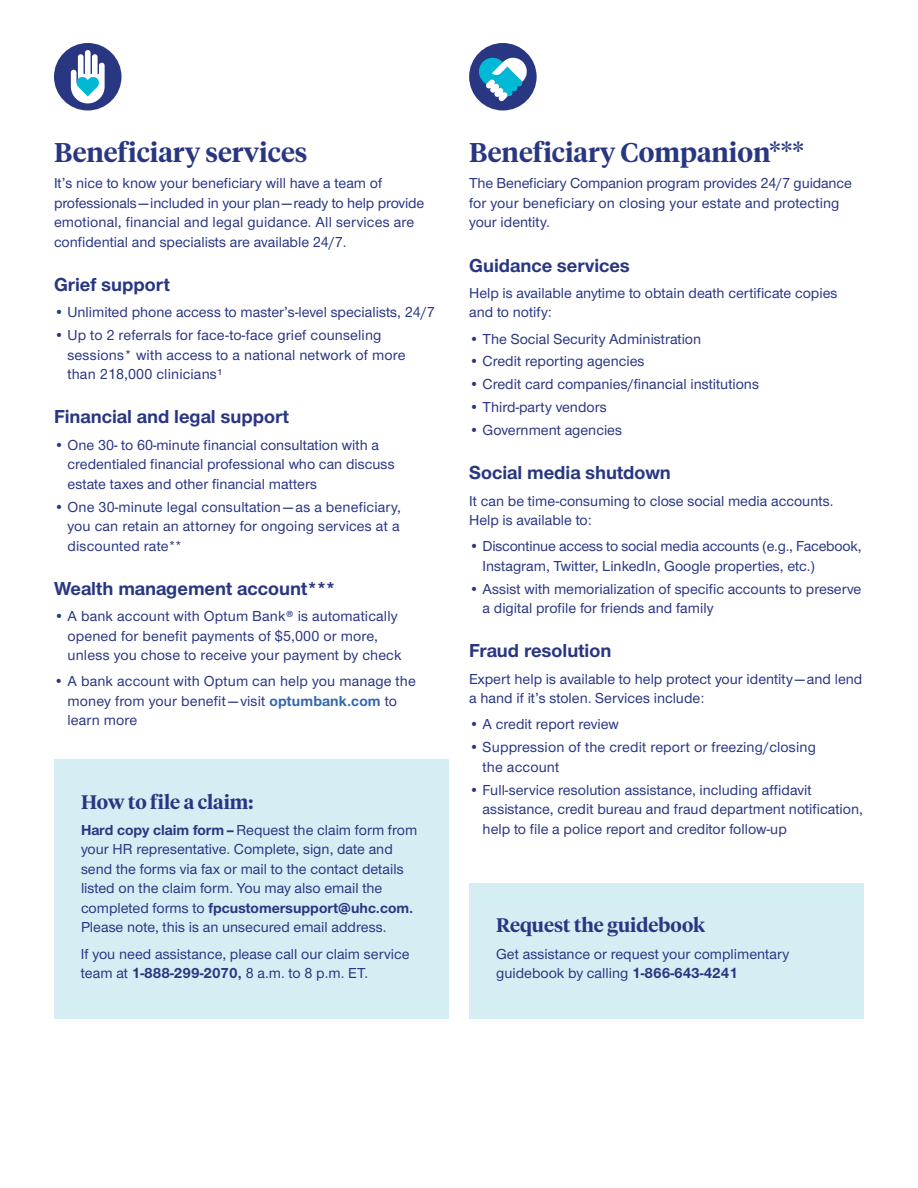
<style>
.page{position:relative;width:918px;height:1188px;background:#fff}
.page>*{position:absolute;margin:0;border:0;box-sizing:border-box;transform-origin:0 0}
.t1{font:600 27px "UHC Serif Headline";color:#293682}
.t2{font:700 19.5px "UHC Sans";color:#293682}
.t3{font:600 19.5px "UHC Serif Headline";color:#293682}
.t4{font:500 15px/19.5px "UHC Sans";color:#293682}
.s1{font-weight:700;color:#3268ad}
.s2{font-weight:700}
</style>
<div class="page">
<div style="left:54px;top:759px;width:395px;height:259px;background:#d5eef4"></div>
<div style="left:469px;top:883px;width:395px;height:135px;background:#d5eef4"></div>
<div style="left:54px;top:43px;width:68px;height:67px;background:#293682;border-radius:50%"></div>
<svg style="left:71px;top:50px;width:34px;height:53px"></svg>
<div style="left:469px;top:43px;width:68px;height:67px;background:#293682;border-radius:50%"></div>
<svg style="left:478px;top:57px;width:50px;height:44px"></svg>
<h2 class="t1" style="left:54px;top:134px;width:255px">Beneficiary services</h2>
<p class="t4" style="left:54px;top:173px;width:372px">It’s nice to know your beneficiary will have a team of professionals — included in your plan — ready to help provide emotional, financial and legal guidance. All services are confidential and specialists are available 24/7.</p>
<h3 class="t2" style="left:54px;top:272px;width:118px">Grief support</h3>
<p class="t4" style="left:54px;top:302px;width:382px">• Unlimited phone access to master’s-level specialists, 24/7</p>
<p class="t4" style="left:68px;top:325px;width:340px;text-indent:-14px">• Up to 2 referrals for face-to-face grief counseling sessions* with access to a national network of more than 218,000 clinicians¹</p>
<h3 class="t2" style="left:54px;top:404px;width:237px">Financial and legal support</h3>
<p class="t4" style="left:68px;top:434px;width:329px;text-indent:-14px">• One 30- to 60-minute financial consultation with a credentialed financial professional who can discuss estate taxes and other financial matters</p>
<p class="t4" style="left:68px;top:496px;width:335px;text-align:justify;text-indent:-14px">• One 30-minute legal consultation — as a beneficiary, you can retain an attorney for ongoing services at a discounted rate**</p>
<h3 class="t2" style="left:54px;top:575px;width:284px">Wealth management account***</h3>
<p class="t4" style="left:67px;top:606px;width:336px;text-indent:-13px">• A bank account with Optum Bank® is automatically opened for benefit payments of $5,000 or more, unless you chose to receive your payment by check</p>
<p class="t4" style="left:67px;top:671px;width:350px;text-indent:-14px">• A bank account with Optum can help you manage the money from your benefit — visit <span class="s1">optumbank.com</span> to learn more</p>
<h3 class="t3" style="left:81px;top:788px;width:174px">How to file a claim:</h3>
<p class="t4" style="left:81px;top:819px;width:338px"><span class="s2">Hard copy claim form –</span> Request the claim form from your HR representative. Complete, sign, date and send the forms via fax or mail to the contact details listed on the claim form. You may also email the completed forms to <span class="s2">fpcustomersupport@uhc.com.<br></span>Please note, this is an unsecured email address.</p>
<p class="t4" style="left:81px;top:943px;width:330px">If you need assistance, please call our claim service team at <span class="s2">1-888-299-2070,</span> 8 a.m. to 8 p.m. ET.</p>
<h2 class="t1" style="left:469px;top:134px;width:337px">Beneficiary Companion***</h2>
<p class="t4" style="left:469px;top:173px;width:384px">The Beneficiary Companion program provides 24/7 guidance for your beneficiary on closing your estate and protecting your identity.</p>
<h3 class="t2" style="left:469px;top:252px;width:162px">Guidance services</h3>
<p class="t4" style="left:469px;top:282px;width:370px">Help is available anytime to obtain death certificate copies and to notify:</p>
<p class="t4" style="left:469px;top:328px;width:234px">• The Social Security Administration</p>
<p class="t4" style="left:469px;top:351px;width:177px">• Credit reporting agencies</p>
<p class="t4" style="left:469px;top:374px;width:291px">• Credit card companies/financial institutions</p>
<p class="t4" style="left:469px;top:397px;width:139px">• Third-party vendors</p>
<p class="t4" style="left:469px;top:420px;width:155px">• Government agencies</p>
<h3 class="t2" style="left:469px;top:460px;width:203px">Social media shutdown</h3>
<p class="t4" style="left:469px;top:490px;width:366px">It can be time-consuming to close social media accounts.<br>Help is available to:</p>
<p class="t4" style="left:483px;top:536px;width:380px;text-indent:-14px">• Discontinue access to social media accounts (e.g., Facebook,<br>Instagram, Twitter, LinkedIn, Google properties, etc.)</p>
<p class="t4" style="left:483px;top:578px;width:380px;text-indent:-14px">• Assist with memorialization of specific accounts to preserve a digital profile for friends and family</p>
<h3 class="t2" style="left:469px;top:638px;width:144px">Fraud resolution</h3>
<p class="t4" style="left:469px;top:668px;width:395px">Expert help is available to help protect your identity — and lend a hand if it’s stolen. Services include:</p>
<p class="t4" style="left:469px;top:714px;width:151px">• A credit report review</p>
<p class="t4" style="left:483px;top:737px;width:335px;text-indent:-14px">• Suppression of the credit report or freezing/closing the account</p>
<p class="t4" style="left:483px;top:779px;width:382px;text-indent:-14px">• Full-service resolution assistance, including affidavit assistance, credit bureau and fraud department notification, help to file a police report and creditor follow-up</p>
<h3 class="t3" style="left:496px;top:912px;width:211px">Request the guidebook</h3>
<p class="t4" style="left:496px;top:943px;width:295px">Get assistance or request your complimentary guidebook by calling <span class="s2">1-866-643-4241</span></p>
</div>
